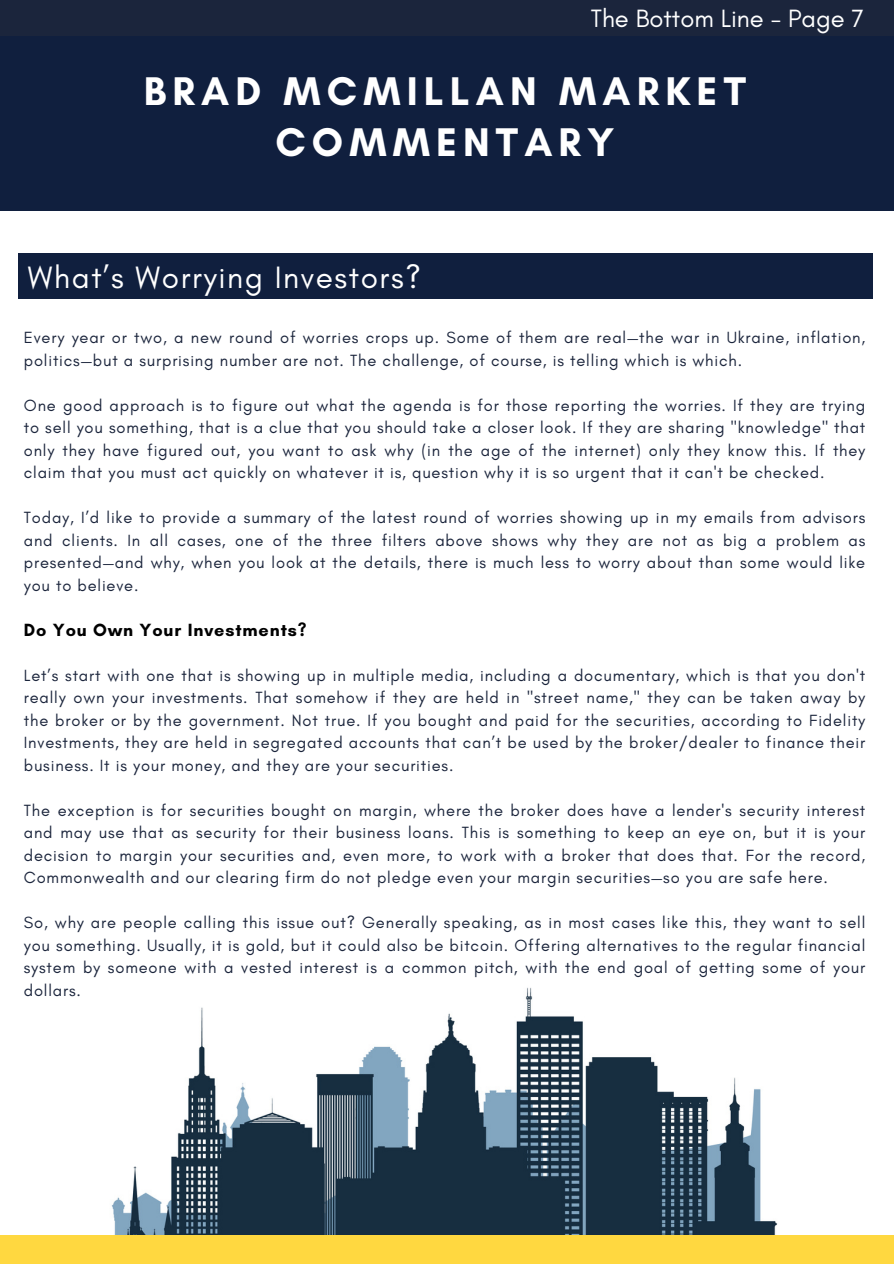
<style>
.page{position:relative;width:894px;height:1264px;background:#fff}
.page>*{position:absolute;margin:0;border:0;box-sizing:border-box;transform-origin:0 0}
.t1{font:700 40.8px/50.7px "Glacial Indifference";letter-spacing:.15em;color:#fff;text-align:center}
.t2{font:31.5px "Glacial Indifference";letter-spacing:.05em;color:#fff}
.t3{font:25.5px "Glacial Indifference";color:#fff}
.t4{font:700 18px "Glacial Indifference";letter-spacing:.05em;color:#000}
.t5{font:16.5px/22.5px "Glacial Indifference";letter-spacing:.05em;color:#1b253c;text-align:justify}
</style>
<div class="page">
<div style="left:0;top:0;width:893px;height:38px;background:#1b253c"></div>
<img style="left:111px;top:987px;width:667px;height:248px">
<div style="left:0;top:1235px;width:893px;height:28px;background:#ffd840"></div>
<div style="left:18px;top:253px;width:854px;height:46px;background:#101f3e"></div>
<div style="left:0;top:36px;width:893px;height:174px;background:#101f3e"></div>
<h3 class="t3" style="left:590px;top:3px;width:275px">The Bottom Line - Page 7</h3>
<p class="t1" style="left:144px;top:65px;width:603px">BRAD MCMILLAN MARKET<br>COMMENTARY</p>
<p class="t2" style="left:28px;top:258px;width:394px">What’s Worrying Investors?</p>
<p class="t5" style="left:24px;top:326px;width:842px">Every year or two, a new round of worries crops up. Some of them are real—the war in Ukraine, inflation, politics—but a surprising number are not. The challenge, of course, is telling which is which.</p>
<h4 class="t5" style="left:24px;top:393px;width:842px">One good approach is to figure out what the agenda is for those reporting the worries. If they are trying to sell you something, that is a clue that you should take a closer look. If they are sharing "knowledge" that only they have figured out, you want to ask why (in the age of the internet) only they know this. If they claim that you must act quickly on whatever it is, question why it is so urgent that it can't be checked.</h4>
<p class="t5" style="left:24px;top:506px;width:842px">Today, I’d like to provide a summary of the latest round of worries showing up in my emails from advisors and clients. In all cases, one of the three filters above shows why they are not as big a problem as presented—and why, when you look at the details, there is much less to worry about than some would like you to believe.</p>
<p class="t4" style="left:24px;top:618px;width:284px">Do You Own Your Investments?</p>
<h1 class="t5" style="left:24px;top:663px;width:842px">Let’s start with one that is showing up in multiple media, including a documentary, which is that you don't really own your investments. That somehow if they are held in "street name," they can be taken away by the broker or by the government. Not true. If you bought and paid for the securities, according to Fidelity Investments, they are held in segregated accounts that can’t be used by the broker/dealer to finance their business. It is your money, and they are your securities.</h1>
<p class="t5" style="left:24px;top:798px;width:842px">The exception is for securities bought on margin, where the broker does have a lender's security interest and may use that as security for their business loans. This is something to keep an eye on, but it is your decision to margin your securities and, even more, to work with a broker that does that. For the record, Commonwealth and our clearing firm do not pledge even your margin securities—so you are safe here.</p>
<h2 class="t5" style="left:24px;top:911px;width:842px">So, why are people calling this issue out? Generally speaking, as in most cases like this, they want to sell you something. Usually, it is gold, but it could also be bitcoin. Offering alternatives to the regular financial system by someone with a vested interest is a common pitch, with the end goal of getting some of your dollars.</h2>
</div>
